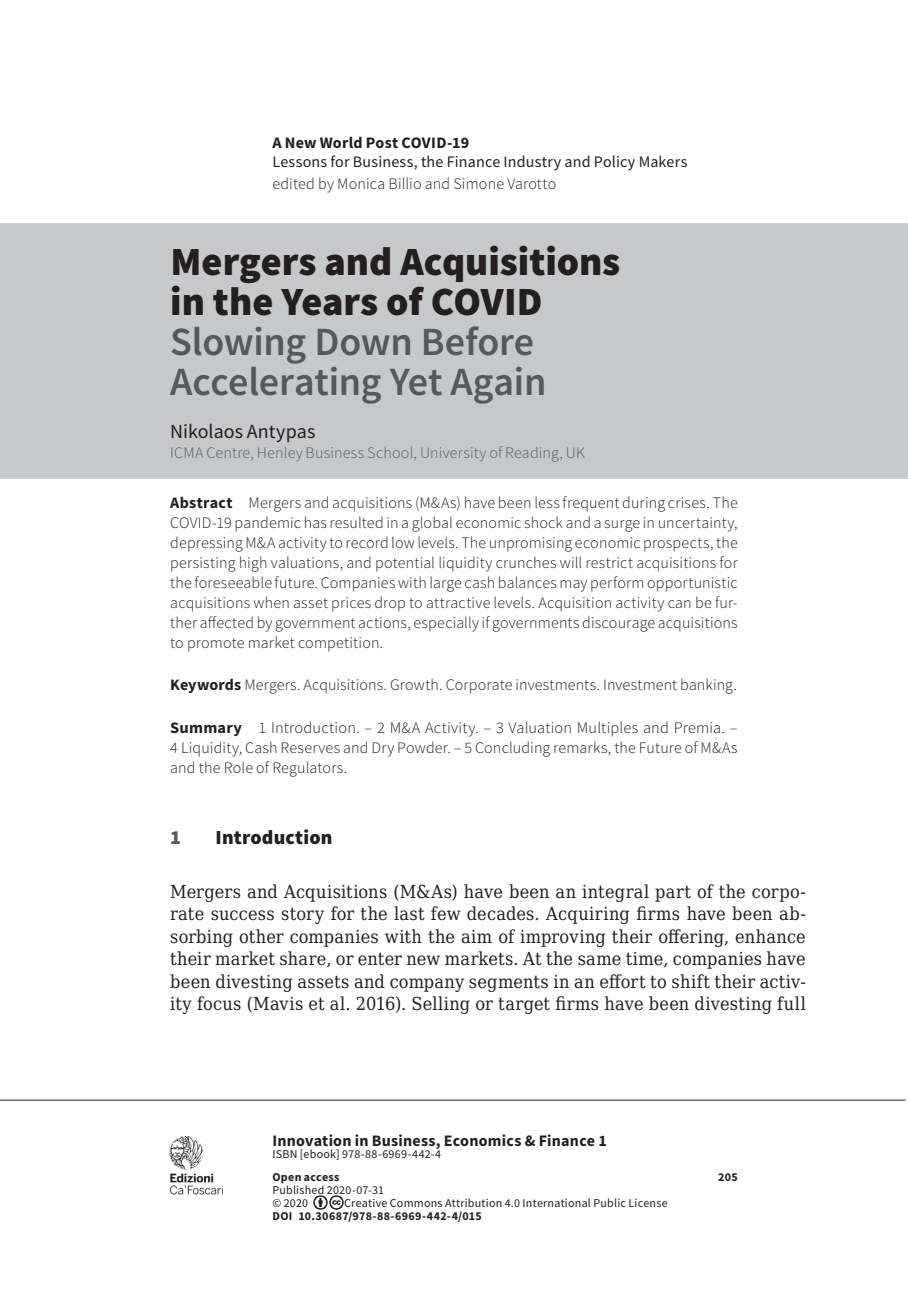
<style>
.page{position:relative;width:908px;height:1304px;background:#fff}
.page>*{position:absolute;margin:0;border:0;box-sizing:border-box;transform-origin:0 0}
._9101-ecf-titolo-sag{font:900 40px/40px "Source Sans Pro";color:#231f20}
._9102-ecf-sottotitol{font:600 40px/40px "Source Sans Pro";letter-spacing:-.005em;color:#57585a}
._9103-ecf-autore-sag{font:20px "Source Sans Pro";color:#231f20}
.t1{font:900 20px "Source Sans Pro";letter-spacing:.01em;color:#231f20}
.t2{font:900 20px "Source Sans Pro";color:#57585a}
._031-ecf-para-1{font:18px/22.4px "DejaVu Serif Condensed";letter-spacing:.01em;color:#231f20;text-align:justify}
._9105-ecf-abstract{font:300 16px/20px "Source Sans Pro";letter-spacing:.01em;color:#231f20;text-align:justify}
._9106-ecf-sommario{font:300 16px/20px "Source Sans Pro";letter-spacing:.01em;color:#231f20;text-align:justify}
._9107-ecf-keywords{font:300 16px "Source Sans Pro";letter-spacing:.005em;color:#231f20}
.t3{font:700 16px "Source Sans Pro";letter-spacing:.015em;color:#231f20}
._9104-ecf-autore-aff{font:300 16px "Source Sans Pro";letter-spacing:.01em;color:#57585a}
.t4{font:16px "Source Sans Pro";letter-spacing:.01em;color:#231f20}
.t5{font:12px/13px "Source Sans Pro";letter-spacing:.02em;color:#231f20}
.t6{font:700 12px "Source Sans Pro";letter-spacing:.025em;color:#231f20}
.s1{font-weight:700}
</style>
<div class="page">
<img style="left:313px;top:1195px;width:31px;height:15px">
<img style="left:169px;top:1136px;width:54px;height:59px">
<hr style="left:0;top:1100px;width:905px;height:1px;background:#231f20">
<div style="left:0;top:223px;width:907px;height:255px;background:#c7c8ca"></div>
<p class="t3" style="left:272px;top:132px;width:198px">A New World Post COVID-19</p>
<p class="t4" style="left:272px;top:152px;width:416px">Lessons for Business, the Finance Industry and Policy Makers</p>
<p class="_9105-ecf-abstract" style="left:272px;top:174px;width:285px">edited by Monica Billio and Simone Varotto</p>
<p class="_9101-ecf-titolo-sag" style="left:170px;top:241px;width:451px">Mergers and Acquisitions in the Years of COVID</p>
<p class="_9102-ecf-sottotitol" style="left:170px;top:322px;width:377px">Slowing Down Before<br>Accelerating Yet Again</p>
<p class="_9103-ecf-autore-sag" style="left:170px;top:419px;width:147px">Nikolaos Antypas</p>
<p class="_9104-ecf-autore-aff" style="left:170px;top:443px;width:416px">ICMA Centre, Henley Business School, University of Reading, UK</p>
<p class="_9105-ecf-abstract" style="left:170px;top:492px;width:568px"><span class="s1">Abstract</span> Mergers and acquisitions (M&amp;As) have been less frequent during crises. The COVID-19 pandemic has resulted in a global economic shock and a surge in uncertainty, depressing M&amp;A activity to record low levels. The unpromising economic prospects, the persisting high valuations, and potential liquidity crunches will restrict acquisitions for the foreseeable future. Companies with large cash balances may perform opportunistic acquisitions when asset prices drop to attractive levels. Acquisition activity can be fur&shy;ther affected by government actions, especially if governments discourage acquisitions to promote market competition.</p>
<p class="_9107-ecf-keywords" style="left:170px;top:675px;width:568px"><span class="s1">Keywords</span> Mergers. Acquisitions. Growth. Corporate investments. Investment banking.</p>
<p class="_9106-ecf-sommario" style="left:170px;top:718px;width:568px"><span class="s1">Summary</span> 1 Introduction. – 2 M&amp;A Activity. – 3 Valuation Multiples and Premia. – 4 Liquidity, Cash Reserves and Dry Powder. – 5 Concluding remarks, the Future of M&amp;As and the Role of Regulators.</p>
<p class="t2" style="left:170px;top:823px;width:12px">1</p>
<p class="t1" style="left:215px;top:823px;width:118px">Introduction</p>
<p class="_031-ecf-para-1" style="left:170px;top:880px;width:636px">Mergers and Acquisitions (M&amp;As) have been an integral part of the corpo&shy;rate success story for the last few decades. Acquiring firms have been ab&shy;sorbing other companies with the aim of improving their offering, enhance their market share, or enter new markets. At the same time, companies have been divesting assets and company segments in an effort to shift their activ&shy;ity focus (Mavis et al. 2016). Selling or target firms have been divesting full</p>
<p class="t3" style="left:272px;top:1130px;width:336px">Innovation in Business, Economics &amp; Finance 1</p>
<p class="t5" style="left:272px;top:1148px;width:170px">ISBN [ebook] 978-88-6969-442-4</p>
<p class="t6" style="left:272px;top:1169px;width:69px">Open access</p>
<p class="t6" style="left:717px;top:1169px;width:21px">205</p>
<p class="t5" style="left:272px;top:1184px;width:113px">Published 2020-07-31 © 2020</p>
<p class="t5" style="left:344px;top:1197px;width:325px">Creative Commons Attribution 4.0 International Public License</p>
<p class="t6" style="left:272px;top:1208px;width:211px">DOI 10.30687/978-88-6969-442-4/015</p>
</div>
